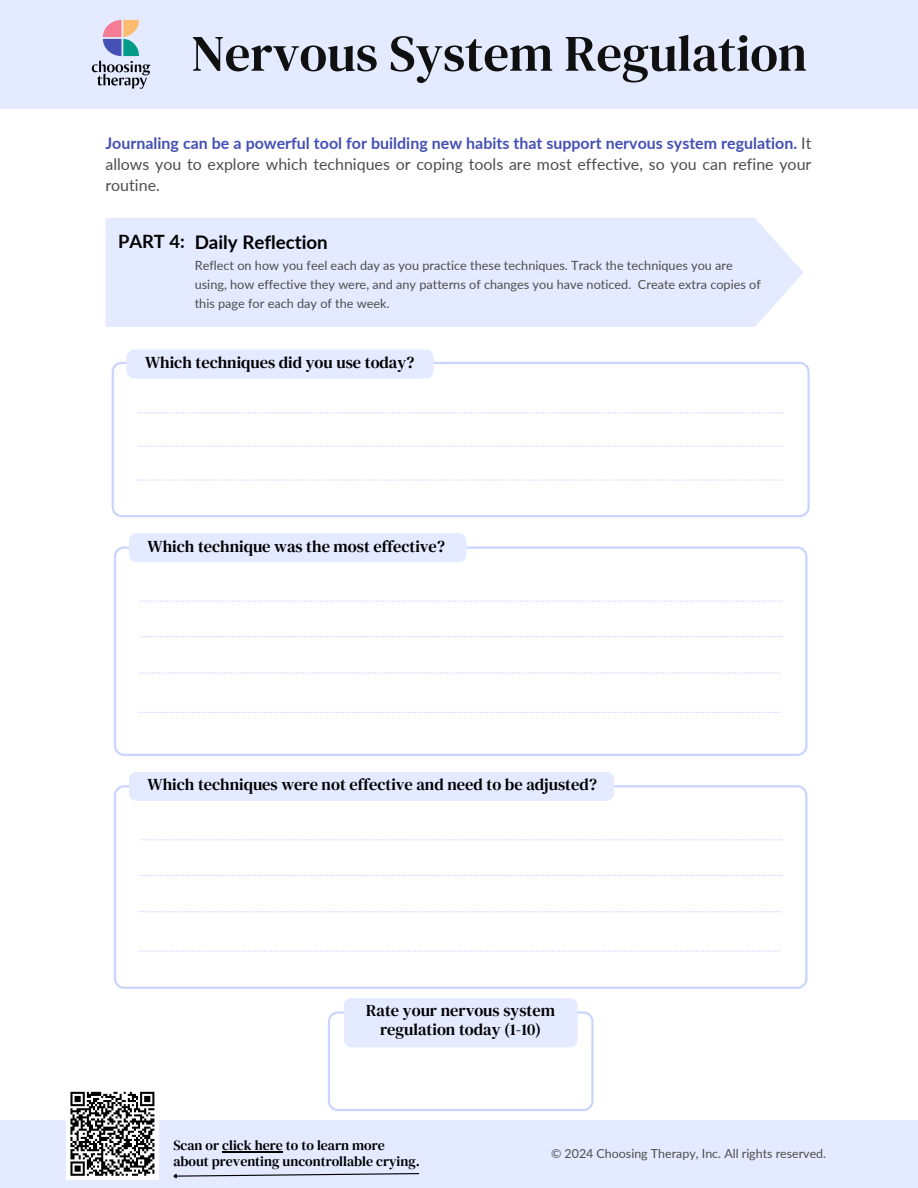
<style>
.page{position:relative;width:918px;height:1188px;background:#fff}
.page>*{position:absolute;margin:0;border:0;box-sizing:border-box;transform-origin:0 0}
.t1{font:51px "DM Serif Text";color:#101010}
.t2{font:700 18.75px "Lato";color:#000}
.t3{font:700 18.3px "Lato";color:#000}
.t4{font:16.5px/19.2px "DM Serif Text";color:#000;text-align:center}
.t5{font:15.9px/21.3px "Lato";color:#4e4d4d;text-align:justify}
.t6{font:13.95px/15.8px "DM Serif Text";color:#000}
.t7{font:12.75px/19px "Lato";color:#4e4d4d}
.t8{font:12.45px "Lato";color:#4e4d4d}
.s1{font-weight:700;color:#4450b4}
</style>
<div class="page">
<div style="left:105px;top:218px;width:698px;height:109px;background:#e4eaff"></div>
<div style="left:0;top:0;width:918px;height:109px;background:#e4eaff"></div>
<svg style="left:92px;top:20px;width:58px;height:68px"></svg>
<svg style="left:112px;top:362px;width:698px;height:155px"></svg>
<svg style="left:138px;top:412px;width:646px;height:1px"></svg>
<div style="left:126px;top:350px;width:308px;height:29px;background:#e4eaff;border-radius:8px"></div>
<svg style="left:138px;top:446px;width:646px;height:1px"></svg>
<svg style="left:137px;top:479px;width:646px;height:2px"></svg>
<svg style="left:114px;top:546px;width:693px;height:210px"></svg>
<svg style="left:140px;top:601px;width:642px;height:1px"></svg>
<svg style="left:140px;top:636px;width:642px;height:1px"></svg>
<svg style="left:139px;top:672px;width:642px;height:2px"></svg>
<div style="left:129px;top:533px;width:337px;height:29px;background:#e4eaff;border-radius:8px"></div>
<svg style="left:138px;top:712px;width:642px;height:1px"></svg>
<div style="left:0;top:1120px;width:918px;height:68px;background:#e4eaff"></div>
<svg style="left:173px;top:1173px;width:247px;height:6px"></svg>
<hr style="left:222px;top:1152px;width:61px;height:1px;background:#000">
<div style="left:66px;top:1088px;width:93px;height:92px;background:#fff"></div>
<svg style="left:70px;top:1091px;width:85px;height:85px"></svg>
<svg style="left:328px;top:1011px;width:265px;height:100px"></svg>
<div style="left:344px;top:998px;width:234px;height:49px;background:#e4eaff;border-radius:8px"></div>
<svg style="left:114px;top:785px;width:693px;height:204px"></svg>
<svg style="left:140px;top:839px;width:642px;height:1px"></svg>
<svg style="left:140px;top:875px;width:642px;height:1px"></svg>
<svg style="left:139px;top:911px;width:642px;height:1px"></svg>
<div style="left:129px;top:772px;width:485px;height:29px;background:#e4eaff;border-radius:8px"></div>
<svg style="left:138px;top:951px;width:642px;height:1px"></svg>
<h2 class="t1" style="left:191px;top:18px;width:617px">Nervous System Regulation</h2>
<h3 class="t5" style="left:105px;top:132px;width:707px"><span class="s1">Journaling can be a powerful tool for building new habits that support nervous system regulation.</span> It allows you to explore which techniques or coping tools are most effective, so you can refine your routine.</h3>
<p class="t3" style="left:118px;top:230px;width:68px">PART 4:</p>
<h1 class="t2" style="left:195px;top:230px;width:135px">Daily Reflection</h1>
<h1 class="t7" style="left:195px;top:255px;width:568px">Reflect on how you feel each day as you practice these techniques. Track the techniques you are using, how effective they were, and any patterns of changes you have noticed. Create extra copies of this page for each day of the week.</h1>
<h4 class="t4" style="left:145px;top:353px;width:271px">Which techniques did you use today?</h4>
<h3 class="t4" style="left:148px;top:536px;width:299px">Which technique was the most effective?</h3>
<p class="t4" style="left:148px;top:775px;width:451px">Which techniques were not effective and need to be adjusted?</p>
<h3 class="t4" style="left:366px;top:1001px;width:190px">Rate your nervous system regulation today (1-10)</h3>
<h3 class="t6" style="left:173px;top:1138px;width:248px">Scan or click here to to learn more about preventing uncontrollable crying.</h3>
<h3 class="t8" style="left:551px;top:1146px;width:277px">© 2024 Choosing Therapy, Inc. All rights reserved.</h3>
</div>
